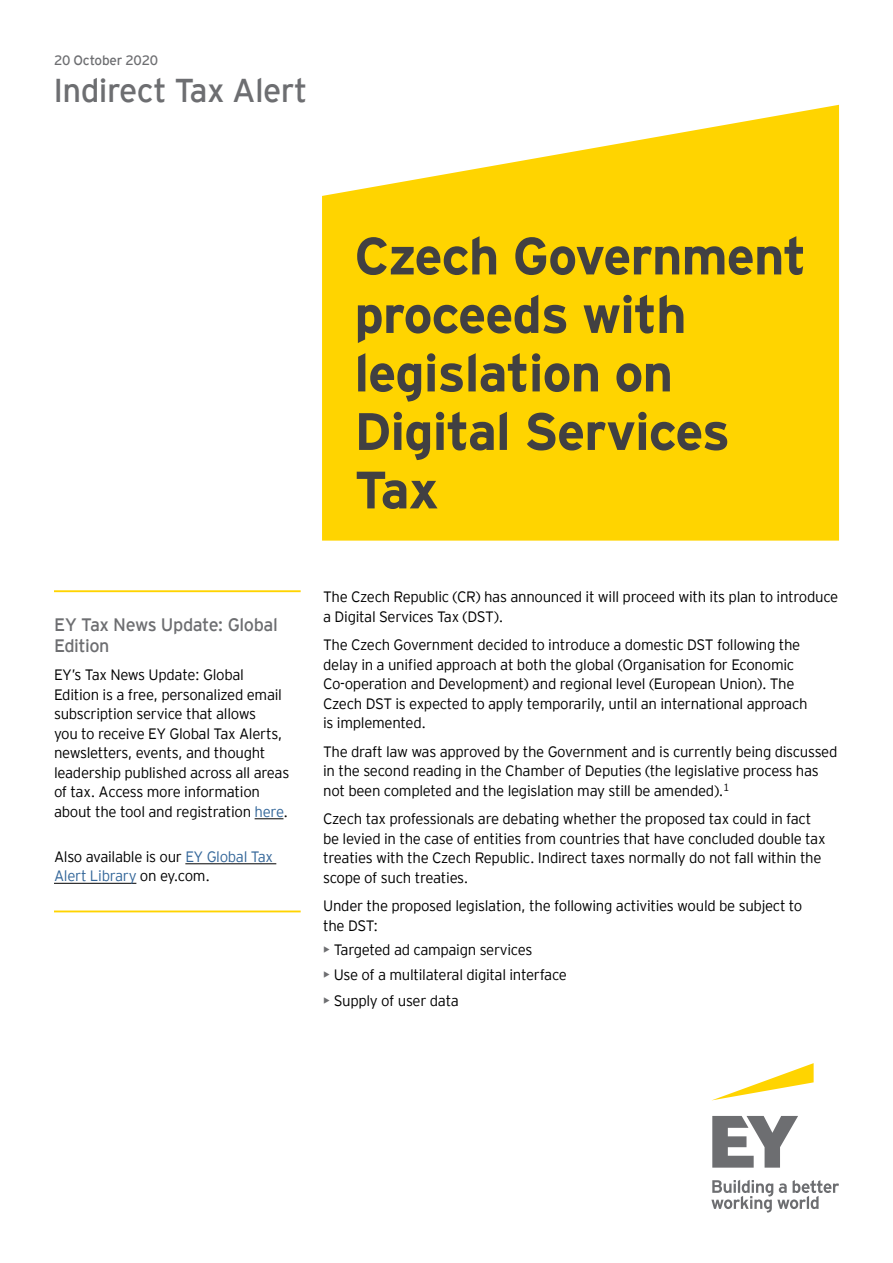
<style>
.page{position:relative;width:893px;height:1263px;background:#fff}
.page>*{position:absolute;margin:0;border:0;box-sizing:border-box;transform-origin:0 0}
.t1{font:700 52.5px/58.5px "EY Interstate";letter-spacing:-.02em;color:#414042}
.t2{font:33px "EY Interstate";letter-spacing:-.02em;color:#6d6e71}
.t3{font:18px/21px "EY Interstate";letter-spacing:-.025em;color:#6d6e71}
.t4{font:300 15px/19.5px "EY Interstate";letter-spacing:-.02em;color:#000}
.t5{font:13.5px "EY Interstate";letter-spacing:-.02em;color:#6d6e71}
.s1{color:#369}
.s2{font-weight:400;color:#6d6e71}
</style>
<div class="page">
<svg style="left:322px;top:105px;width:517px;height:436px;background:#ffd81a"></svg>
<hr style="left:54px;top:590px;width:247px;height:2px;background:#ffd400">
<svg style="left:255px;top:818px;width:28px;height:1px"></svg>
<hr style="left:185px;top:863px;width:91px;height:1px;background:#000">
<hr style="left:54px;top:883px;width:82px;height:1px;background:#000">
<hr style="left:54px;top:910px;width:247px;height:2px;background:#ffd400">
<svg style="left:713px;top:1063px;width:101px;height:37px"></svg>
<svg style="left:711px;top:1116px;width:128px;height:96px"></svg>
<p class="t5" style="left:54px;top:50px;width:106px">20 October 2020</p>
<h2 class="t2" style="left:53px;top:67px;width:256px">Indirect Tax Alert</h2>
<p class="t3" style="left:54px;top:613px;width:225px">EY Tax News Update: Global<br>Edition</p>
<p class="t4" style="left:54px;top:664px;width:237px">EY’s Tax News Update: Global Edition is a free, personalized email subscription service that allows<br>you to receive EY Global Tax Alerts, newsletters, events, and thought leadership published across all areas of tax. Access more information about the tool and registration <span class="s1">here</span>.</p>
<p class="t4" style="left:54px;top:846px;width:221px">Also available is our <span class="s1">EY Global Tax<br>Alert Library</span> on ey.com.</p>
<h1 class="t1" style="left:354px;top:223px;width:454px">Czech Government proceeds with legislation on<br>Digital Services<br>Tax</h1>
<p class="t4" style="left:323px;top:586px;width:517px">The Czech Republic (CR) has announced it will proceed with its plan to introduce a Digital Services Tax (DST).</p>
<p class="t4" style="left:323px;top:634px;width:486px">The Czech Government decided to introduce a domestic DST following the delay in a unified approach at both the global (Organisation for Economic Co-operation and Development) and regional level (European Union). The Czech DST is expected to apply temporarily, until an international approach is implemented.</p>
<p class="t4" style="left:323px;top:741px;width:516px">The draft law was approved by the Government and is currently being discussed in the second reading in the Chamber of Deputies (the legislative process has not been completed and the legislation may still be amended).<sup>1</sup></p>
<p class="t4" style="left:323px;top:808px;width:504px">Czech tax professionals are debating whether the proposed tax could in fact be levied in the case of entities from countries that have concluded double tax treaties with the Czech Republic. Indirect taxes normally do not fall within the scope of such treaties.</p>
<p class="t4" style="left:323px;top:895px;width:481px">Under the proposed legislation, the following activities would be subject to the DST:</p>
<p class="t4" style="left:323px;top:939px;width:211px"><span class="s2">•</span> Targeted ad campaign services</p>
<p class="t4" style="left:323px;top:964px;width:245px"><span class="s2">•</span> Use of a multilateral digital interface</p>
<p class="t4" style="left:323px;top:990px;width:137px"><span class="s2">•</span> Supply of user data</p>
</div>
